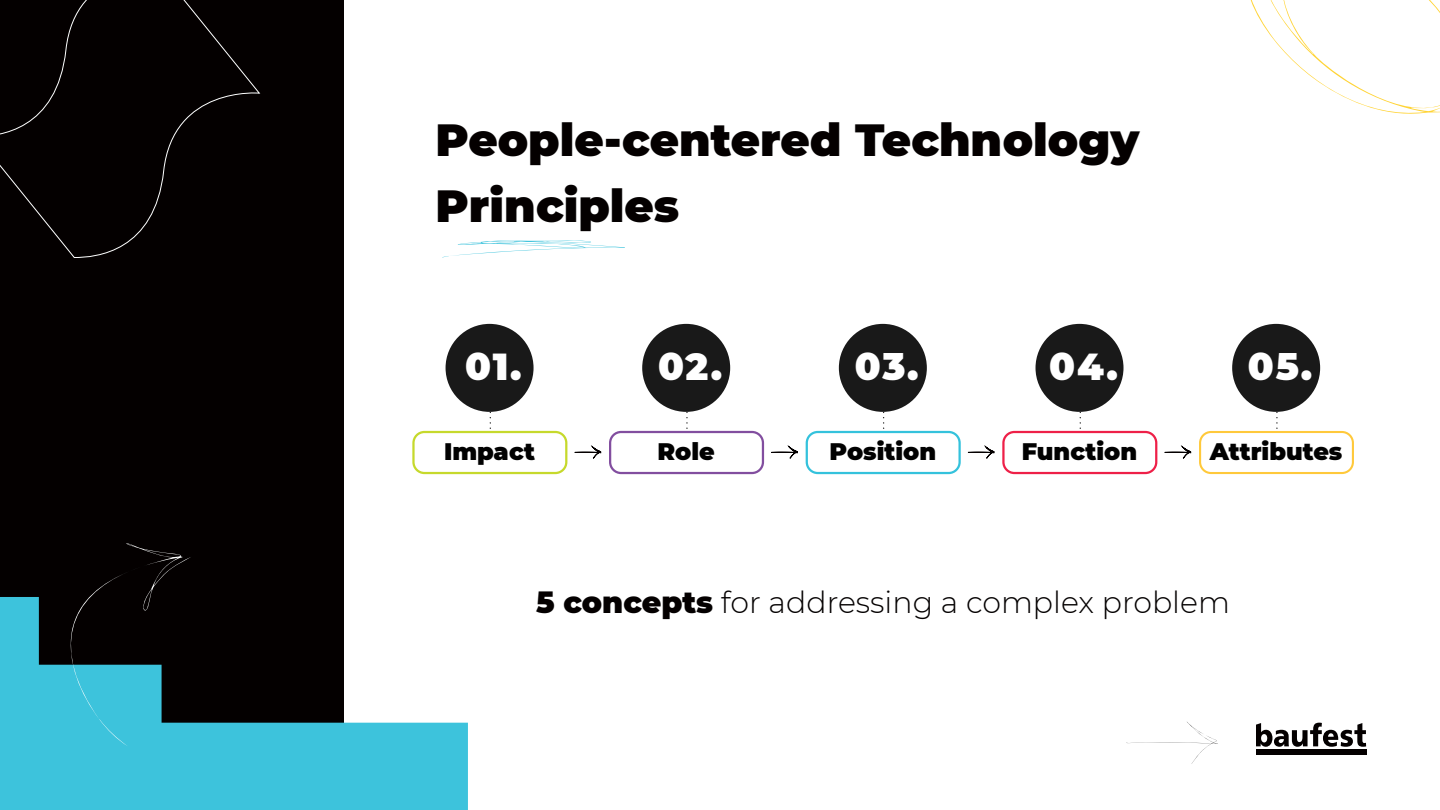
<style>
.page{position:relative;width:1440px;height:810px;background:#fff}
.page>*{position:absolute;margin:0;border:0;box-sizing:border-box;transform-origin:0 0}
.t1{font:900 45px/65.6px "Montserrat";color:#040000}
.t2{font:900 37.58px "Montserrat";letter-spacing:.04em;color:#fff}
.t3{font:300 30px "Montserrat";color:#040000}
.t4{font:900 23.85px "Montserrat";color:#010101}
.s1{font-weight:900}
</style>
<div class="page">
<div style="left:0;top:0;width:343px;height:810px;background:#040000"></div>
<svg style="left:0;top:597px;width:468px;height:213px;fill:#3dc3dc"></svg>
<svg style="left:0;top:0;width:260px;height:258px"></svg>
<svg style="left:1250px;top:0;width:190px;height:114px"></svg>
<svg style="left:1126px;top:722px;width:92px;height:42px"></svg>
<svg style="left:442px;top:240px;width:183px;height:18px"></svg>
<svg style="left:50px;top:543px;width:141px;height:203px"></svg>
<div style="left:1256px;top:749px;width:110px;height:5px;background:#040000"></div>
<svg style="left:1256px;top:723px;width:110px;height:24px"></svg>
<svg style="left:575px;top:446px;width:26px;height:13px"></svg>
<div style="left:412px;top:431px;width:155px;height:43px;border:2px solid #c6d92c;border-radius:11px"></div>
<div style="left:446px;top:324px;width:88px;height:88px;background:#191919;border-radius:50%"></div>
<svg style="left:771px;top:446px;width:27px;height:13px"></svg>
<svg style="left:686px;top:412px;width:2px;height:19px"></svg>
<div style="left:609px;top:431px;width:155px;height:43px;border:2px solid #824e9f;border-radius:11px"></div>
<div style="left:642px;top:324px;width:88px;height:88px;background:#191919;border-radius:50%"></div>
<svg style="left:968px;top:446px;width:26px;height:13px"></svg>
<svg style="left:883px;top:412px;width:2px;height:19px"></svg>
<div style="left:806px;top:431px;width:155px;height:43px;border:2px solid #34c2dc;border-radius:11px"></div>
<div style="left:839px;top:324px;width:88px;height:88px;background:#191919;border-radius:50%"></div>
<svg style="left:1165px;top:446px;width:26px;height:13px"></svg>
<div style="left:1002px;top:431px;width:155px;height:43px;border:2px solid #ee2048;border-radius:11px"></div>
<div style="left:1036px;top:324px;width:88px;height:88px;background:#191919;border-radius:50%"></div>
<svg style="left:1276px;top:412px;width:2px;height:17px"></svg>
<div style="left:1199px;top:431px;width:155px;height:43px;border:2px solid #ffc93b;border-radius:11px"></div>
<div style="left:1232px;top:324px;width:88px;height:88px;background:#191919;border-radius:50%"></div>
<h1 class="t1" style="left:435px;top:105px;width:705px">People-centered Technology<br>Principles</h1>
<p class="t2" style="left:465px;top:338px;width:58px">01.</p>
<p class="t2" style="left:658px;top:338px;width:65px">02.</p>
<p class="t2" style="left:855px;top:338px;width:65px">03.</p>
<p class="t2" style="left:1049px;top:338px;width:70px">04.</p>
<p class="t2" style="left:1248px;top:338px;width:66px">05.</p>
<p class="t4" style="left:444px;top:433px;width:92px">Impact</p>
<p class="t4" style="left:658px;top:433px;width:59px">Role</p>
<p class="t4" style="left:830px;top:433px;width:108px">Position</p>
<p class="t4" style="left:1022px;top:433px;width:117px">Function</p>
<p class="t4" style="left:1210px;top:433px;width:134px">Attributes</p>
<p class="t3" style="left:536px;top:582px;width:695px"><span class="s1">5 concepts</span> for addressing a complex problem</p>
</div>
